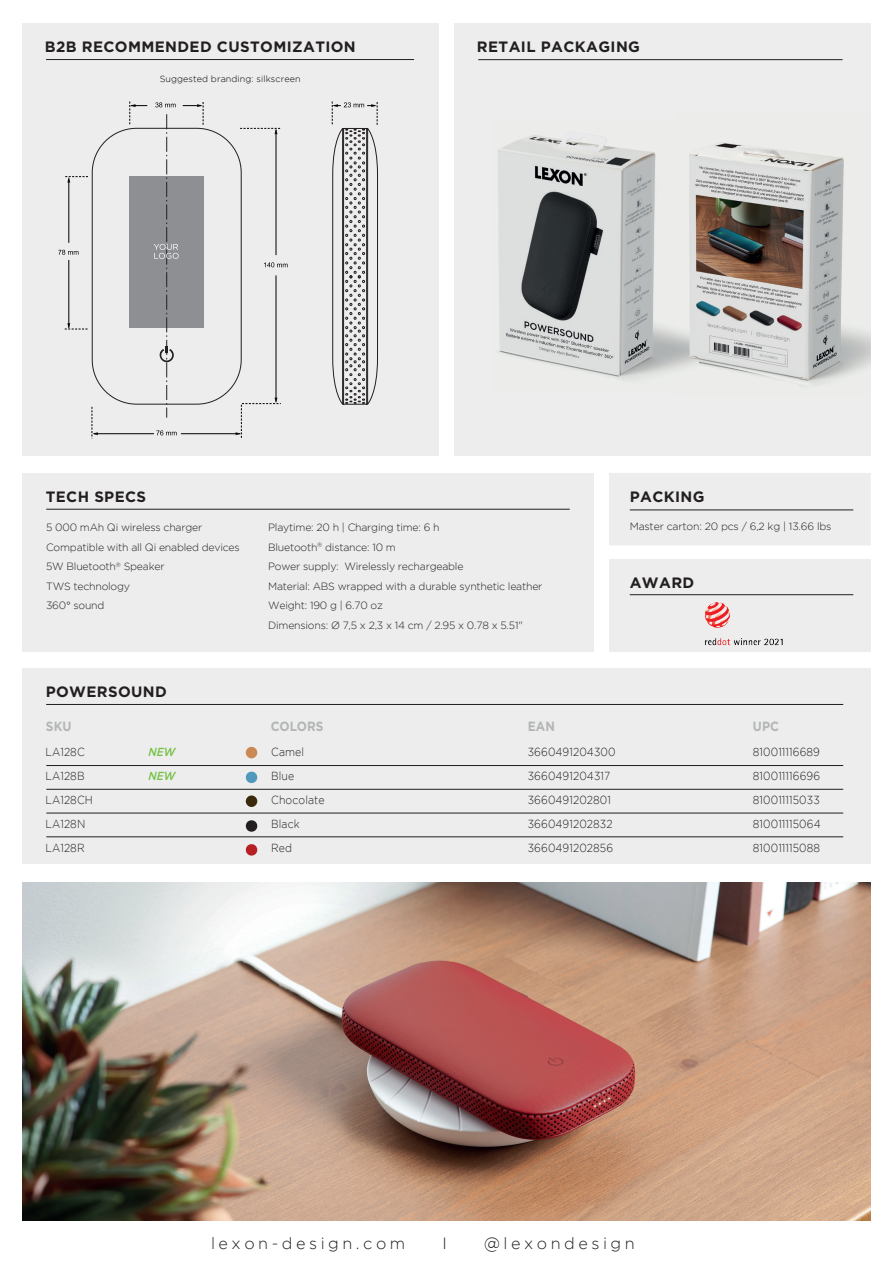
<style>
.page{position:relative;width:893px;height:1263px;background:#fff}
.page>*{position:absolute;margin:0;border:0;box-sizing:border-box;transform-origin:0 0}
.t1{font:300 16.2px "Gotham";letter-spacing:.22em;color:#231f20}
.t2{font:700 15px "Gotham";letter-spacing:.025em;color:#231f20}
.t3{font:700 13.35px "Gotham";letter-spacing:.01em;color:#b3b6b6;scale:.9 1}
.t4{font:300 11.7px/24px "Gotham";letter-spacing:.01em;color:#231f20;scale:.9 1}
.t5{font:italic 500 11.7px/24.2px "Gotham";letter-spacing:.01em;color:#75c045;scale:.9 1}
.t6{font:300 10.5px/19.5px "Gotham";letter-spacing:-.02em;color:#231f20}
.t7{font:300 9px "Gotham";letter-spacing:.01em;color:#000001}
</style>
<div class="page">
<div style="left:454px;top:23px;width:417px;height:433px;background:#ecedec"></div>
<div style="left:22px;top:23px;width:417px;height:433px;background:#ecedec"></div>
<div style="left:22px;top:473px;width:572px;height:179px;background:#ecedec"></div>
<hr style="left:46px;top:509px;width:524px;height:1px;background:#231f20">
<hr style="left:478px;top:59px;width:365px;height:1px;background:#231f20">
<hr style="left:46px;top:59px;width:368px;height:1px;background:#231f20">
<div style="left:609px;top:473px;width:262px;height:72px;background:#ecedec"></div>
<hr style="left:630px;top:510px;width:223px;height:1px;background:#231f20">
<div style="left:92px;top:128px;width:150px;height:276px;border:1px solid #231f20;border-radius:44px"></div>
<div style="left:130px;top:176px;width:74px;height:152px;background:#8d8f92"></div>
<svg style="left:65px;top:176px;width:23px;height:7px"></svg>
<svg style="left:64px;top:323px;width:23px;height:7px"></svg>
<hr style="left:69px;top:179px;width:1px;height:64px;background:#000001">
<hr style="left:69px;top:260px;width:1px;height:68px;background:#000001">
<svg style="left:58px;top:250px;width:21px;height:5px"></svg>
<svg style="left:240px;top:128px;width:41px;height:6px"></svg>
<hr style="left:276px;top:275px;width:1px;height:127px;background:#000001">
<hr style="left:276px;top:130px;width:1px;height:125px;background:#000001">
<svg style="left:264px;top:262px;width:24px;height:5px"></svg>
<svg style="left:92px;top:407px;width:6px;height:31px"></svg>
<svg style="left:236px;top:398px;width:45px;height:40px"></svg>
<hr style="left:94px;top:433px;width:60px;height:1px;background:#000001">
<hr style="left:181px;top:433px;width:59px;height:1px;background:#000001">
<svg style="left:156px;top:430px;width:21px;height:5px"></svg>
<svg style="left:129px;top:101px;width:18px;height:23px"></svg>
<svg style="left:332px;top:101px;width:46px;height:304px"></svg>
<svg style="left:154px;top:102px;width:50px;height:316px"></svg>
<div style="left:22px;top:669px;width:849px;height:195px;background:#ecedec"></div>
<hr style="left:46px;top:704px;width:797px;height:1px;background:#231f20">
<img style="left:22px;top:882px;width:849px;height:339px">
<div style="left:246px;top:795px;width:11px;height:12px;background:#3a290d;border-radius:50%"></div>
<svg style="left:245px;top:820px;width:13px;height:12px"></svg>
<svg style="left:245px;top:844px;width:13px;height:12px"></svg>
<div style="left:246px;top:747px;width:11px;height:11px;background:#c98854;border-radius:50%"></div>
<svg style="left:245px;top:771px;width:13px;height:12px"></svg>
<div style="left:609px;top:559px;width:262px;height:93px;background:#ecedec"></div>
<hr style="left:630px;top:594px;width:223px;height:1px;background:#231f20">
<img style="left:705px;top:602px;width:78px;height:44px">
<hr style="left:46px;top:765px;width:797px;height:1px;background:#231f20">
<hr style="left:46px;top:789px;width:797px;height:1px;background:#231f20">
<hr style="left:46px;top:813px;width:797px;height:1px;background:#231f20">
<hr style="left:46px;top:836px;width:797px;height:1px;background:#231f20">
<img style="left:498px;top:135px;width:191px;height:245px">
<img style="left:689px;top:142px;width:182px;height:243px">
<h2 class="t2" style="left:45px;top:38px;width:312px">B2B RECOMMENDED CUSTOMIZATION</h2>
<p class="t7" style="left:160px;top:74px;width:142px">Suggested branding: silkscreen</p>
<h2 class="t2" style="left:477px;top:38px;width:165px">RETAIL PACKAGING</h2>
<h2 class="t2" style="left:46px;top:488px;width:102px">TECH SPECS</h2>
<p class="t6" style="left:46px;top:518px;width:195px">5 000 mAh Qi wireless charger<br>Compatible with all Qi enabled devices<br>5W Bluetooth<sup>®</sup> Speaker<br>TWS technology<br>360° sound</p>
<p class="t6" style="left:268px;top:518px;width:276px">Playtime: 20 h | Charging time: 6 h<br>Bluetooth<sup>®</sup> distance: 10 m<br>Power supply: Wirelessly rechargeable<br>Material: ABS wrapped with a durable synthetic leather Weight: 190 g | 6.70 oz<br>Dimensions: Ø 7,5 x 2,3 x 14 cm / 2.95 x 0.78 x 5.51''</p>
<h2 class="t2" style="left:630px;top:488px;width:76px">PACKING</h2>
<p class="t6" style="left:630px;top:517px;width:203px">Master carton: 20 pcs / 6,2 kg | 13.66 lbs</p>
<h2 class="t2" style="left:630px;top:574px;width:66px">AWARD</h2>
<h2 class="t2" style="left:46px;top:683px;width:123px">POWERSOUND</h2>
<p class="t3" style="left:46px;top:719px;width:30px">SKU</p>
<p class="t3" style="left:271px;top:719px;width:60px">COLORS</p>
<p class="t3" style="left:528px;top:719px;width:32px">EAN</p>
<p class="t3" style="left:753px;top:719px;width:31px">UPC</p>
<p class="t4" style="left:45px;top:740px;width:54px">LA128C<br>LA128B<br>LA128CH<br>LA128N<br>LA128R</p>
<p class="t4" style="left:271px;top:740px;width:61px">Camel<br>Blue<br>Chocolate<br>Black<br>Red</p>
<p class="t4" style="left:528px;top:740px;width:99px">3660491204300<br>3660491204317<br>3660491202801<br>3660491202832<br>3660491202856</p>
<p class="t4" style="left:753px;top:740px;width:77px;text-align:justify">810011116689<br>810011116696<br>810011115033<br>810011115064<br>810011115088</p>
<p class="t5" style="left:148px;top:740px;width:31px">NEW<br>NEW</p>
<h1 class="t1" style="left:211px;top:1234px;width:196px">lexon-design.com</h1>
<h1 class="t1" style="left:442px;top:1234px;width:6px">I</h1>
<h1 class="t1" style="left:484px;top:1234px;width:152px">@lexondesign</h1>
</div>
